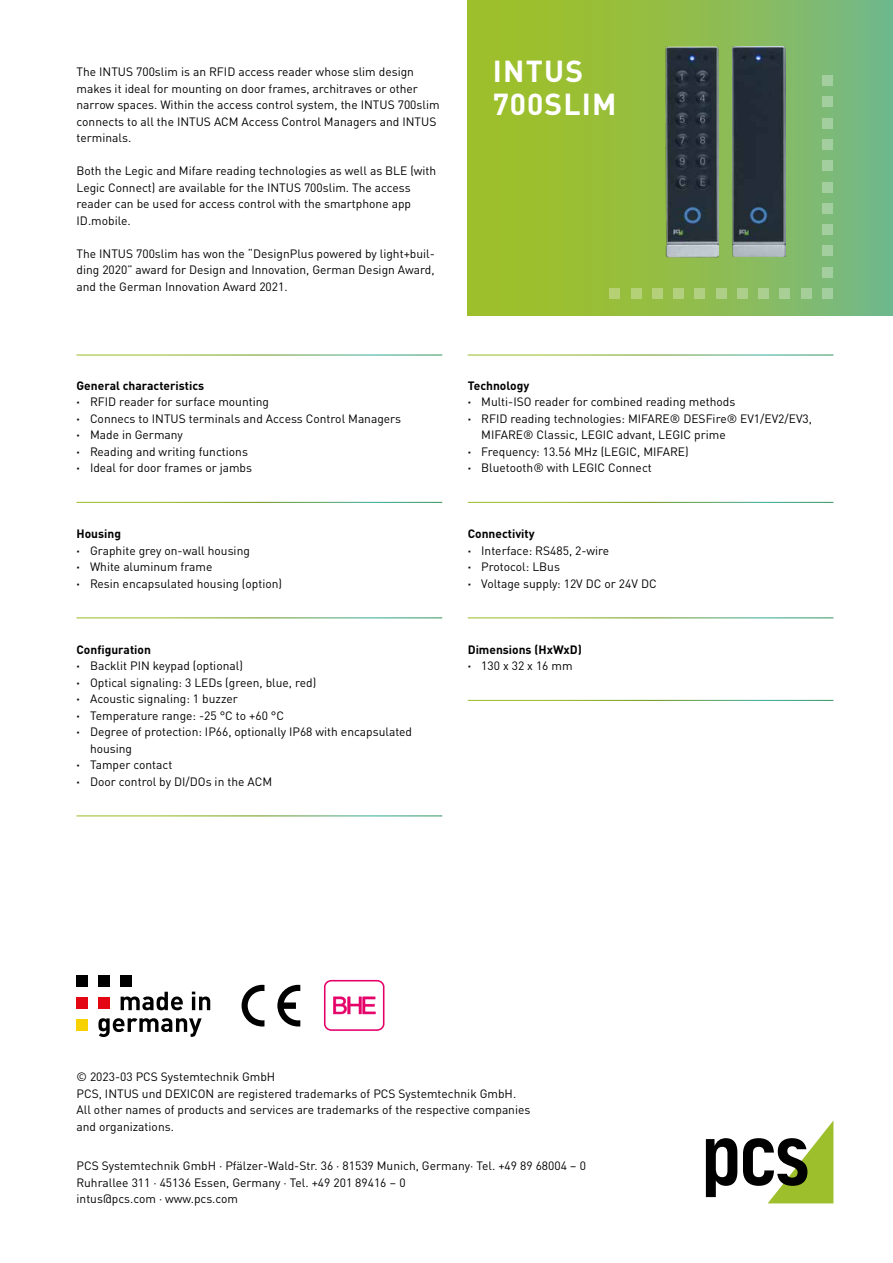
<style>
.page{position:relative;width:893px;height:1263px;background:#fff}
.page>*{position:absolute;margin:0;border:0;box-sizing:border-box;transform-origin:0 0}
.t1{font:700 30px/33px "DIN Pro";letter-spacing:.04em;color:#fff}
.t2{font:12px/16.5px "DIN Pro";color:#000}
.t3{font:700 12px/16.5px "DIN Pro";color:#000}
.s1{font-weight:700}
.s2{font-weight:400}
</style>
<div class="page">
<svg style="left:743px;top:1121px;width:90px;height:82px"></svg>
<svg style="left:706px;top:1138px;width:31px;height:59px"></svg>
<div style="left:468px;top:0;width:425px;height:315px;background:linear-gradient(to right,#a4c01c,#78b884)"></div>
<div style="left:609px;top:288px;width:11px;height:11px;background:#b6d174"></div>
<div style="left:631px;top:288px;width:10px;height:11px;background:#b5d178"></div>
<div style="left:652px;top:288px;width:11px;height:11px;background:#b4d07b"></div>
<div style="left:673px;top:288px;width:11px;height:11px;background:#b3d07e"></div>
<div style="left:695px;top:288px;width:10px;height:11px;background:#b1d082"></div>
<div style="left:716px;top:288px;width:10px;height:11px;background:#afcf86"></div>
<div style="left:737px;top:288px;width:11px;height:11px;background:#aecf8b"></div>
<div style="left:758px;top:288px;width:11px;height:11px;background:#accf90"></div>
<div style="left:780px;top:288px;width:10px;height:11px;background:#a8cf95"></div>
<div style="left:801px;top:288px;width:10px;height:11px;background:#a6ce99"></div>
<div style="left:822px;top:160px;width:11px;height:11px;background:#a3ce9f"></div>
<div style="left:822px;top:139px;width:11px;height:11px;background:#a3ce9f"></div>
<div style="left:822px;top:118px;width:11px;height:11px;background:#a3ce9f"></div>
<div style="left:822px;top:97px;width:11px;height:10px;background:#a3ce9f"></div>
<div style="left:822px;top:75px;width:11px;height:11px;background:#a3ce9f"></div>
<div style="left:822px;top:182px;width:11px;height:10px;background:#a3ce9f"></div>
<div style="left:822px;top:203px;width:11px;height:11px;background:#a3ce9f"></div>
<div style="left:822px;top:224px;width:11px;height:11px;background:#a3ce9f"></div>
<div style="left:822px;top:245px;width:11px;height:11px;background:#a3ce9f"></div>
<div style="left:822px;top:267px;width:11px;height:10px;background:#a3ce9f"></div>
<div style="left:822px;top:288px;width:11px;height:11px;background:#a3ce9f"></div>
<img style="left:733px;top:46px;width:52px;height:210px">
<img style="left:666px;top:46px;width:53px;height:212px">
<svg style="left:121px;top:992px;width:62px;height:18px"></svg>
<svg style="left:192px;top:991px;width:18px;height:19px"></svg>
<svg style="left:98px;top:1018px;width:104px;height:19px"></svg>
<div style="left:99px;top:976px;width:11px;height:11px;background:#000"></div>
<div style="left:121px;top:976px;width:11px;height:11px;background:#000"></div>
<div style="left:99px;top:998px;width:11px;height:11px;background:#e30613"></div>
<div style="left:77px;top:976px;width:11px;height:11px;background:#000"></div>
<div style="left:77px;top:998px;width:11px;height:11px;background:#e30613"></div>
<div style="left:77px;top:1020px;width:11px;height:11px;background:#f8d200"></div>
<svg style="left:324px;top:980px;width:60px;height:51px"></svg>
<svg style="left:242px;top:985px;width:22px;height:41px"></svg>
<svg style="left:277px;top:985px;width:23px;height:41px"></svg>
<p class="t2" style="left:77px;top:63px;width:365px">The INTUS 700slim is an RFID access reader whose slim design makes it ideal for mounting on door frames, architraves or other narrow spaces. Within the access control system, the INTUS 700slim connects to all the INTUS ACM Access Control Managers and INTUS terminals.</p>
<p class="t2" style="left:77px;top:162px;width:361px">Both the Legic and Mifare reading technologies as well as BLE (with Legic Connect) are available for the INTUS 700slim. The access reader can be used for access control with the smartphone app ID.mobile.</p>
<p class="t2" style="left:77px;top:244px;width:360px;text-align:justify">The INTUS 700slim has won the “DesignPlus powered by light+buil&shy;ding 2020” award for Design and Innovation, German Design Award, and the German Innovation Award 2021.</p>
<h1 class="t1" style="left:493px;top:53px;width:125px">INTUS<br>700SLIM</h1>
<p class="t2" style="left:77px;top:376px;width:326px"><span class="s1">General characteristics<br>·</span> RFID reader for surface mounting<br><span class="s1">·</span> Connecs to INTUS terminals and Access Control Managers <span class="s1">·</span> Made in Germany<br><span class="s1">·</span> Reading and writing functions<br><span class="s1">·</span> Ideal for door frames or jambs</p>
<p class="t2" style="left:77px;top:525px;width:207px"><span class="s1">Housing<br>·</span> Graphite grey on-wall housing<br><span class="s1">·</span> White aluminum frame<br><span class="s1">·</span> Resin encapsulated housing (option)</p>
<p class="t3" style="left:77px;top:640px;width:76px">Configuration</p>
<p class="t2" style="left:77px;top:657px;width:168px"><span class="s1">·</span> Backlit PIN keypad (optional)</p>
<p class="t2" style="left:77px;top:673px;width:241px"><span class="s1">·</span> Optical signaling: 3 LEDs (green, blue, red)</p>
<p class="t2" style="left:77px;top:690px;width:163px"><span class="s1">·</span> Acoustic signaling: 1 buzzer</p>
<p class="t2" style="left:77px;top:706px;width:209px"><span class="s1">·</span> Temperature range: -25 °C to +60 °C</p>
<p class="t2" style="left:77px;top:723px;width:337px"><span class="s1">·</span> Degree of protection: IP66, optionally IP68 with encapsulated</p>
<p class="t2" style="left:90px;top:739px;width:44px">housing</p>
<p class="t2" style="left:77px;top:756px;width:97px"><span class="s1">·</span> Tamper contact</p>
<p class="t2" style="left:77px;top:772px;width:197px"><span class="s1">·</span> Door control by DI/DOs in the ACM</p>
<p class="t3" style="left:468px;top:376px;width:63px">Technology</p>
<p class="t2" style="left:468px;top:393px;width:269px"><span class="s1">·</span> Multi-ISO reader for combined reading methods</p>
<p class="t2" style="left:468px;top:409px;width:346px"><span class="s1">·</span> RFID reading technologies: MIFARE® DESFire® EV1/EV2/EV3,</p>
<p class="t2" style="left:481px;top:426px;width:246px">MIFARE® Classic, LEGIC advant, LEGIC prime</p>
<p class="t2" style="left:468px;top:442px;width:222px"><span class="s1">·</span> Frequency: 13.56 MHz (LEGIC, MIFARE)</p>
<p class="t2" style="left:468px;top:459px;width:186px"><span class="s1">·</span> Bluetooth® with LEGIC Connect</p>
<p class="t2" style="left:468px;top:525px;width:190px"><span class="s1">Connectivity<br>·</span> Interface: RS485, 2-wire<br><span class="s1">·</span> Protocol: LBus<br><span class="s1">·</span> Voltage supply: 12V DC or 24V DC</p>
<p class="t3" style="left:468px;top:640px;width:116px">Dimensions (HxWxD) · <span class="s2">130 x 32 x 16 mm</span></p>
<p class="t2" style="left:77px;top:1068px;width:455px">© 2023-03 PCS Systemtechnik GmbH<br>PCS, INTUS und DEXICON are registered trademarks of PCS Systemtechnik GmbH.<br>All other names of products and services are trademarks of the respective companies and organizations.</p>
<p class="t2" style="left:77px;top:1157px;width:511px">PCS Systemtechnik GmbH · Pfälzer-Wald-Str. 36 · 81539 Munich, Germany· Tel. +49 89 68004 – 0<br>Ruhrallee 311 · 45136 Essen, Germany · Tel. +49 201 89416 – 0<br>intus@pcs.com · www.pcs.com</p>
</div>
